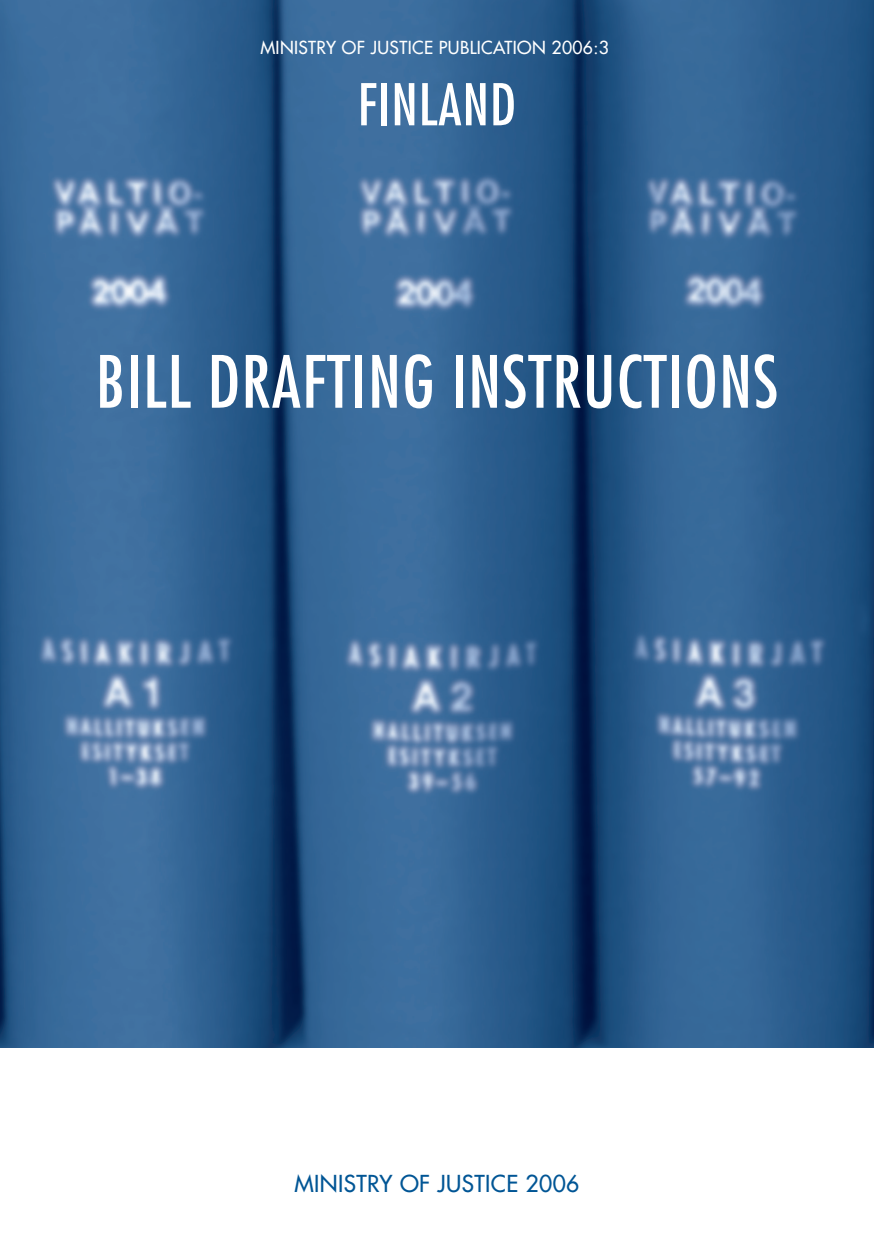
<style>
.page{position:relative;width:874px;height:1241px;background:#fff}
.page>*{position:absolute;margin:0;border:0;box-sizing:border-box;transform-origin:0 0}
.t1{font:condensed 70px "Futura";letter-spacing:.02em;color:#fff}
.t2{font:condensed 56px "Futura";letter-spacing:.02em;color:#fff}
.t3{font:22.75px "Futura";letter-spacing:.02em;color:#005595}
.t4{font:17.5px "Futura";letter-spacing:.02em;color:#fff}
</style>
<div class="page">
<img style="left:0;top:1px;width:873px;height:1046px">
<p class="t4" style="left:260px;top:39px;width:350px">MINISTRY OF JUSTICE PUBLICATION 2006:3</p>
<h2 class="t2" style="left:357px;top:79px;width:160px">FINLAND</h2>
<h1 class="t1" style="left:96px;top:350px;width:683px">BILL DRAFTING INSTRUCTIONS</h1>
<h3 class="t3" style="left:294px;top:1172px;width:286px">MINISTRY OF JUSTICE 2006</h3>
</div>
